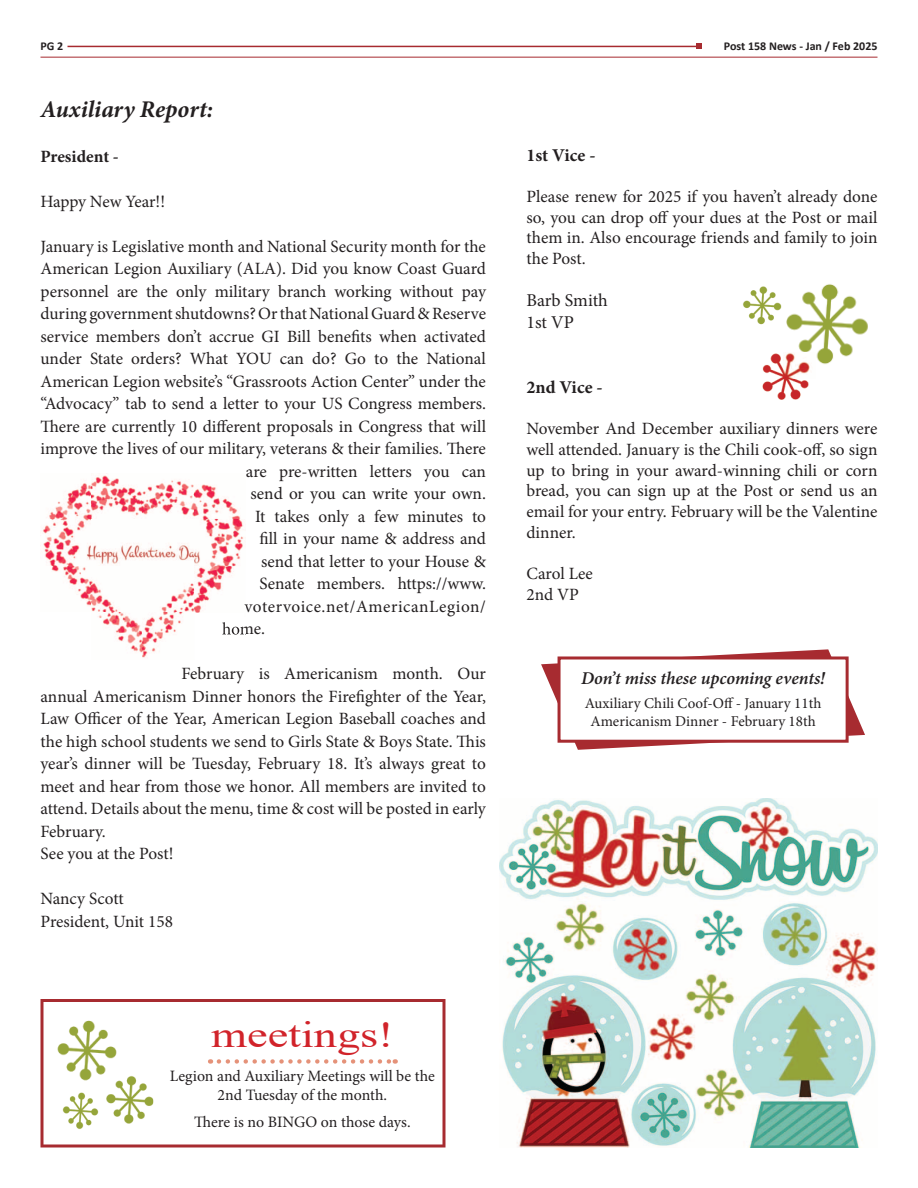
<style>
.page{position:relative;width:918px;height:1188px;background:#fff}
.page>*{position:absolute;margin:0;border:0;box-sizing:border-box;transform-origin:0 0}
.t1{font:37.05px "Times New Roman";color:#d1232a;scale:1.25 1}
.t2{font:italic 700 24px "Minion Pro";color:#231f20}
.t3{font:italic 600 18px "Minion Pro";letter-spacing:-.005em;color:#231f20}
.t4{font:700 18px "Minion Pro";color:#231f20}
.t5{font:18px/21.6px "Minion Pro";color:#231f20}
.t6{font:17.25px/20.7px "Minion Pro";color:#231f20}
.t7{font:17.25px "Minion Pro";letter-spacing:.035em;color:#231f20}
.t8{font:700 17.25px "Minion Pro";letter-spacing:-.005em;color:#231f20}
.t9{font:15.9px/19px "Minion Pro";color:#231f20;text-align:center}
.t10{font:15px/18px "Minion Pro";color:#231f20;text-align:center}
.t11{font:700 12px "Calibri";color:#231f20}
</style>
<div class="page">
<hr style="left:68px;top:46px;width:631px;height:1px;background:#a72b30">
<svg style="left:696px;top:43px;width:6px;height:6px"></svg>
<hr style="left:40px;top:57px;width:838px;height:1px;background:#a72b30">
<img style="left:499px;top:798px;width:379px;height:350px">
<img style="left:42px;top:473px;width:202px;height:185px">
<img style="left:222px;top:622px;width:23px;height:13px">
<svg style="left:40px;top:999px;width:405px;height:149px"></svg>
<img style="left:57px;top:1020px;width:60px;height:61px">
<img style="left:106px;top:1075px;width:47px;height:49px">
<svg style="left:106px;top:1075px;width:11px;height:6px"></svg>
<img style="left:63px;top:1092px;width:35px;height:37px">
<svg style="left:541px;top:649px;width:324px;height:101px"></svg>
<div style="left:558px;top:656px;width:291px;height:87px;background:#fff;border:3px solid #a72b30"></div>
<img style="left:743px;top:286px;width:39px;height:39px">
<img style="left:762px;top:353px;width:47px;height:47px">
<img style="left:786px;top:284px;width:82px;height:80px">
<img style="left:783px;top:352px;width:32px;height:26px">
<p class="t11" style="left:40px;top:37px;width:24px">PG 2</p>
<p class="t11" style="left:724px;top:37px;width:155px">Post 158 News - Jan / Feb 2025</p>
<h2 class="t2" style="left:40px;top:92px;width:174px">Auxiliary Report:</h2>
<p class="t8" style="left:40px;top:144px;width:80px">President -</p>
<p class="t6" style="left:40px;top:191px;width:126px">Happy New Year!!</p>
<p class="t6" style="left:40px;top:236px;width:447px">January is Legislative month and National Security month for the</p>
<p class="t6" style="left:40px;top:259px;width:447px">American Legion Auxiliary (ALA). Did you know Coast Guard</p>
<p class="t6" style="left:40px;top:281px;width:447px">personnel are the only military branch working without pay</p>
<p class="t6" style="left:40px;top:304px;width:447px">during government shutdowns? Or that National Guard &amp; Reserve</p>
<p class="t6" style="left:40px;top:326px;width:447px">service members don’t accrue GI Bill benefits when activated</p>
<p class="t6" style="left:40px;top:349px;width:447px">under State orders? What YOU can do? Go to the National</p>
<p class="t6" style="left:40px;top:371px;width:447px">American Legion website’s “Grassroots Action Center” under the</p>
<p class="t6" style="left:40px;top:394px;width:447px">“Advocacy” tab to send a letter to your US Congress members.</p>
<p class="t6" style="left:40px;top:416px;width:447px">There are currently 10 different proposals in Congress that will</p>
<p class="t6" style="left:40px;top:439px;width:447px">improve the lives of our military, veterans &amp; their families. There</p>
<p class="t6" style="left:246px;top:461px;width:241px">are pre-written letters you can</p>
<p class="t6" style="left:251px;top:484px;width:237px">send or you can write your own.</p>
<p class="t6" style="left:255px;top:506px;width:233px">It takes only a few minutes to</p>
<p class="t6" style="left:260px;top:529px;width:228px">fill in your name &amp; address and</p>
<p class="t6" style="left:261px;top:551px;width:226px">send that letter to your House &amp;</p>
<p class="t6" style="left:260px;top:574px;width:228px">Senate members. https://www.</p>
<p class="t7" style="left:244px;top:595px;width:243px">votervoice.net/AmericanLegion/</p>
<p class="t6" style="left:222px;top:619px;width:44px">home.</p>
<p class="t6" style="left:40px;top:663px;width:447px;line-height:22.5px;text-indent:141px">February is Americanism month. Our annual Americanism Dinner honors the Firefighter of the Year, Law Officer of the Year, American Legion Baseball coaches and the high school students we send to Girls State &amp; Boys State. This year’s dinner will be Tuesday, February 18. It’s always great to meet and hear from those we honor. All members are invited to attend. Details about the menu, time &amp; cost will be posted in early February.<br>See you at the Post!</p>
<p class="t6" style="left:40px;top:888px;width:134px;line-height:22.5px">Nancy Scott<br>President, Unit 158</p>
<h1 class="t1" style="left:211px;top:1009px;width:147px">meetings!</h1>
<p class="t9" style="left:170px;top:1067px;width:267px">Legion and Auxiliary Meetings will be the<br>2nd Tuesday of the month.</p>
<p class="t9" style="left:194px;top:1112px;width:218px">There is no BINGO on those days.</p>
<p class="t4" style="left:526px;top:142px;width:71px">1st Vice -</p>
<p class="t6" style="left:526px;top:186px;width:353px;text-align:justify">Please renew for 2025 if you haven’t already done so, you can drop off your dues at the Post or mail them in. Also encourage friends and family to join the Post.</p>
<p class="t5" style="left:526px;top:290px;width:83px">Barb Smith<br>1st VP</p>
<p class="t4" style="left:526px;top:374px;width:78px">2nd Vice -</p>
<p class="t6" style="left:526px;top:418px;width:353px;text-align:justify">November And December auxiliary dinners were well attended. January is the Chili cook-off, so sign up to bring in your award-winning chili or corn bread, you can sign up at the Post or send us an email for your entry. February will be the Valentine dinner.</p>
<p class="t6" style="left:526px;top:563px;width:68px">Carol Lee<br>2nd VP</p>
<p class="t3" style="left:581px;top:666px;width:246px">Don’t miss these upcoming events!</p>
<p class="t10" style="left:585px;top:694px;width:238px">Auxiliary Chili Coof-Off - January 11th<br>Americanism Dinner - February 18th</p>
</div>
